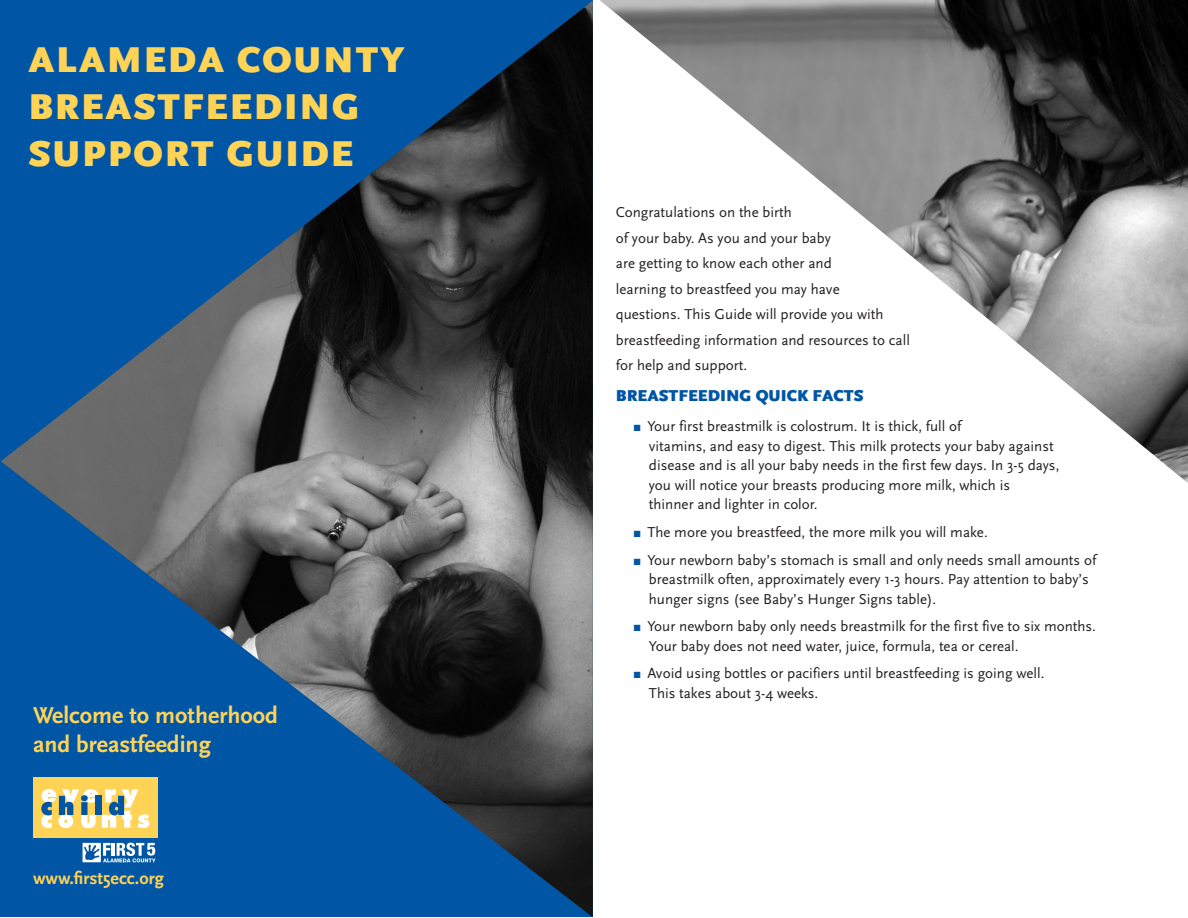
<style>
.page{position:relative;width:1188px;height:918px;background:#fff}
.page>*{position:absolute;margin:0;border:0;box-sizing:border-box;transform-origin:0 0}
.t1{font:900 37.5px "Scala Sans";letter-spacing:.05em;color:#fed356}
.t2{font:700 24px/28.8px "Scala Sans";color:#fed356}
.bullet_body_text_bla{font:700 18px "Scala Sans";color:#fed356}
.head_1{font:900 16.5px "Scala Sans";color:#0155a5}
.bullet_body_text{font:15px/19.5px "Scala Sans CE";color:#231f20}
.t3{font:15px/25.5px "Scala Sans";color:#231f20}
.s1{color:#0155a5}
</style>
<div class="page">
<img style="left:1px;top:1px;width:592px;height:916px">
<img style="left:600px;top:0;width:588px;height:483px">
<p class="t1" style="left:28px;top:40px;width:378px">ALAMEDA COUNTY</p>
<p class="t1" style="left:28px;top:87px;width:332px">BREASTFEEDING</p>
<p class="t1" style="left:28px;top:133px;width:326px">SUPPORT GUIDE</p>
<p class="t2" style="left:33px;top:701px;width:247px">Welcome to motherhood and breastfeeding</p>
<p class="bullet_body_text_bla" style="left:33px;top:868px;width:132px">www.first5ecc.org</p>
<p class="t3" style="left:616px;top:200px;width:295px">Congratulations on the birth<br>of your baby. As you and your baby<br>are getting to know each other and<br>learning to breastfeed you may have<br>questions. This Guide will provide you with breastfeeding information and resources to call for help and support.</p>
<p class="head_1" style="left:616px;top:387px;width:249px">BREASTFEEDING QUICK FACTS</p>
<p class="bullet_body_text" style="left:649px;top:417px;width:412px;text-indent:-15px"><span class="s1">■</span> Your first breastmilk is colostrum. It is thick, full of<br>vitamins, and easy to digest. This milk protects your baby against disease and is all your baby needs in the first few days. In 3-5 days, you will notice your breasts producing more milk, which is<br>thinner and lighter in color.</p>
<p class="bullet_body_text" style="left:634px;top:522px;width:355px"><span class="s1">■</span> The more you breastfeed, the more milk you will make.</p>
<p class="bullet_body_text" style="left:649px;top:550px;width:449px;text-indent:-15px"><span class="s1">■</span> Your newborn baby’s stomach is small and only needs small amounts of breastmilk often, approximately every 1-3 hours. Pay attention to baby’s hunger signs (see Baby’s Hunger Signs table).</p>
<p class="bullet_body_text" style="left:649px;top:616px;width:449px;text-indent:-15px"><span class="s1">■</span> Your newborn baby only needs breastmilk for the first five to six months.<br>Your baby does not need water, juice, formula, tea or cereal.</p>
<p class="bullet_body_text" style="left:649px;top:664px;width:397px;text-indent:-15px"><span class="s1">■</span> Avoid using bottles or pacifiers until breastfeeding is going well.<br>This takes about 3-4 weeks.</p>
</div>
